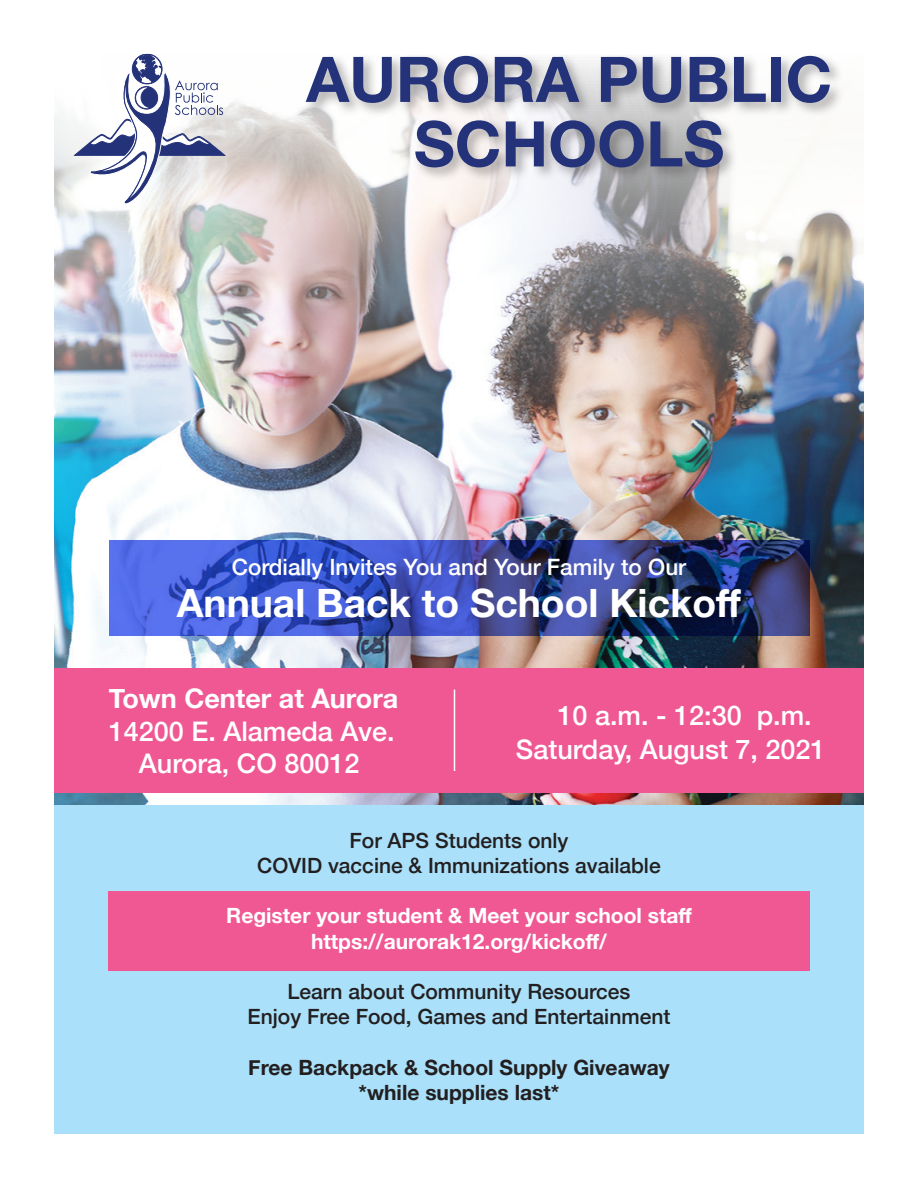
<style>
.page{position:relative;width:918px;height:1188px;background:#fff}
.page>*{position:absolute;margin:0;border:0;box-sizing:border-box;transform-origin:0 0}
.t1{font:700 63px/64.5px "Helvetica Neue";color:#243279;text-align:center}
.t2{font:700 39px "Helvetica Neue";color:#fff}
.t3{font:500 27px "Helvetica Neue";color:#fff}
.t4{font:700 27px "Helvetica Neue";color:#fff}
.t5{font:500 22.5px "Helvetica Neue";color:#fff}
.t6{font:500 21px/25.2px "Helvetica Neue";color:#231f20;text-align:center}
.t7{font:700 21px/25.2px "Helvetica Neue";color:#fff;text-align:center}
.t8{font:700 21px/25.2px "Helvetica Neue";color:#231f20;text-align:center}
</style>
<div class="page">
<img style="left:54px;top:101px;width:810px;height:705px">
<svg style="left:75px;top:54px;width:150px;height:150px"></svg>
<div style="left:303px;top:53px;width:542px;height:130px;background:#231f20;opacity:.35"></div>
<img style="left:109px;top:540px;width:701px;height:95px">
<div style="left:54px;top:669px;width:810px;height:124px;background:#f05893"></div>
<hr style="left:454px;top:690px;width:1px;height:81px;background:#fff">
<div style="left:54px;top:806px;width:810px;height:328px;background:#aae0f9"></div>
<div style="left:108px;top:891px;width:702px;height:80px;background:#f05893"></div>
<h1 class="t1" style="left:306px;top:49px;width:528px">AURORA PUBLIC<br>SCHOOLS</h1>
<p class="t5" style="left:232px;top:549px;width:456px">Cordially Invites You and Your Family to Our</p>
<h2 class="t2" style="left:177px;top:573px;width:566px">Annual Back to School Kickoff</h2>
<p class="t4" style="left:109px;top:677px;width:291px">Town Center at Aurora</p>
<p class="t3" style="left:109px;top:709px;width:287px">14200 E. Alameda Ave.</p>
<p class="t3" style="left:139px;top:742px;width:222px">Aurora, CO 80012</p>
<p class="t3" style="left:558px;top:693px;width:256px">10 a.m. - 12:30 p.m.</p>
<p class="t3" style="left:516px;top:727px;width:311px">Saturday, August 7, 2021</p>
<p class="t6" style="left:257px;top:826px;width:405px">For APS Students only<br>COVID vaccine &amp; Immunizations available</p>
<p class="t7" style="left:226px;top:904px;width:467px">Register your student &amp; Meet your school staff https://aurorak12.org/kickoff/</p>
<p class="t6" style="left:248px;top:977px;width:424px">Learn about Community Resources<br>Enjoy Free Food, Games and Entertainment</p>
<p class="t8" style="left:248px;top:1055px;width:423px">Free Backpack &amp; School Supply Giveaway *while supplies last*</p>
</div>
